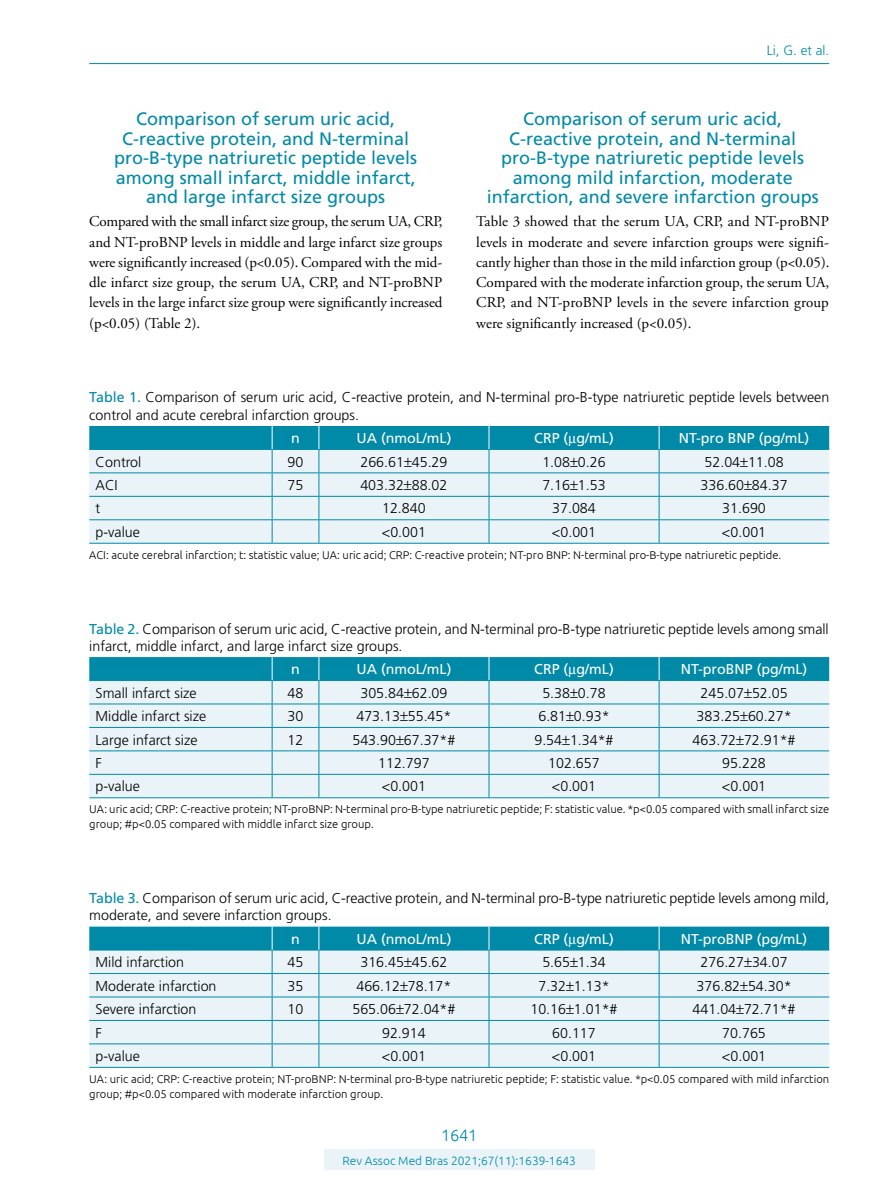
<style>
.page{position:relative;width:893px;height:1191px;background:#fff}
.page>*{position:absolute;margin:0;border:0;box-sizing:border-box;transform-origin:0 0}
.t1{font:18px/19.5px "Frutiger LT Std";color:#008aa8;text-align:center}
.t2{font:300 16.5px "Ubuntu";color:#008aa8}
.t3{font:15px/20.2px "Adobe Garamond Pro";color:#000;text-align:justify}
.t4{font:300 14.25px/17.1px "Frutiger LT Std";color:#000}
.t5{font:14.25px "Frutiger LT Std";color:#fff}
.t6{font:300 13.5px "Frutiger LT Std";color:#008aa8}
.t7{font:300 12px "Ubuntu";color:#008aa8}
.t8{font:300 11.25px/15px "Ubuntu";color:#000}
.s1{font-weight:400;color:#008aa8}
</style>
<div class="page">
<hr style="left:89px;top:63px;width:740px;height:1px;background:#008aa8">
<div style="left:324px;top:1149px;width:270px;height:21px;background:#eaf3f7"></div>
<hr style="left:89px;top:543px;width:183px;height:1px;background:#008aa8">
<hr style="left:272px;top:543px;width:47px;height:1px;background:#008aa8">
<hr style="left:319px;top:543px;width:170px;height:1px;background:#008aa8">
<hr style="left:489px;top:543px;width:170px;height:1px;background:#008aa8">
<hr style="left:659px;top:543px;width:170px;height:1px;background:#008aa8">
<hr style="left:89px;top:797px;width:183px;height:1px;background:#008aa8">
<hr style="left:272px;top:797px;width:47px;height:1px;background:#008aa8">
<hr style="left:319px;top:797px;width:170px;height:1px;background:#008aa8">
<hr style="left:489px;top:797px;width:170px;height:1px;background:#008aa8">
<hr style="left:659px;top:797px;width:170px;height:1px;background:#008aa8">
<hr style="left:89px;top:1067px;width:183px;height:1px;background:#008aa8">
<hr style="left:272px;top:1067px;width:47px;height:1px;background:#008aa8">
<hr style="left:319px;top:1067px;width:170px;height:1px;background:#008aa8">
<hr style="left:489px;top:1067px;width:170px;height:1px;background:#008aa8">
<hr style="left:659px;top:1067px;width:170px;height:1px;background:#008aa8">
<svg style="left:89px;top:426px;width:740px;height:117px;background:#b2dae4"></svg>
<svg style="left:89px;top:657px;width:740px;height:140px;background:#b9dde6"></svg>
<svg style="left:89px;top:926px;width:740px;height:141px;background:#badde6"></svg>
<p class="t1" style="left:114px;top:109px;width:305px">Comparison of serum uric acid, C-reactive protein, and N-terminal pro-B-type natriuretic peptide levels among small infarct, middle infarct, and large infarct size groups</p>
<p class="t3" style="left:89px;top:212px;width:355px">Compared with the small infarct size group, the serum UA, CRP, and NT-proBNP levels in middle and large infarct size groups were significantly increased (p&lt;0.05). Compared with the mid&shy;dle infarct size group, the serum UA, CRP, and NT-proBNP levels in the large infarct size group were significantly increased (p&lt;0.05) (Table 2).</p>
<p class="t6" style="left:767px;top:42px;width:64px">Li, G. et al.</p>
<p class="t1" style="left:487px;top:109px;width:334px">Comparison of serum uric acid, C-reactive protein, and N-terminal pro-B-type natriuretic peptide levels among mild infarction, moderate infarction, and severe infarction groups</p>
<p class="t3" style="left:476px;top:212px;width:355px">Table 3 showed that the serum UA, CRP, and NT-proBNP levels in moderate and severe infarction groups were signifi&shy;cantly higher than those in the mild infarction group (p&lt;0.05).<br>Compared with the moderate infarction group, the serum UA, CRP, and NT-proBNP levels in the severe infarction group were significantly increased (p&lt;0.05).</p>
<p class="t4" style="left:89px;top:389px;width:741px"><span class="s1">Table 1.</span> Comparison of serum uric acid, C-reactive protein, and N-terminal pro-B-type natriuretic peptide levels between control and acute cerebral infarction groups.</p>
<p class="t5" style="left:291px;top:430px;width:10px">n</p>
<p class="t5" style="left:356px;top:430px;width:96px">UA (nmoL/mL)</p>
<p class="t5" style="left:534px;top:430px;width:81px">CRP ( g/mL)</p>
<p class="t5" style="left:679px;top:430px;width:132px">NT-pro BNP (pg/mL)</p>
<p class="t4" style="left:96px;top:453px;width:47px">Control</p>
<p class="t4" style="left:288px;top:453px;width:17px">90</p>
<p class="t4" style="left:360px;top:453px;width:89px">266.61 45.29</p>
<p class="t4" style="left:542px;top:453px;width:65px">1.08 0.26</p>
<p class="t4" style="left:704px;top:453px;width:81px">52.04 11.08</p>
<p class="t4" style="left:96px;top:477px;width:24px">ACI</p>
<p class="t4" style="left:288px;top:477px;width:17px">75</p>
<p class="t4" style="left:360px;top:477px;width:89px">403.32 88.02</p>
<p class="t4" style="left:542px;top:477px;width:65px">7.16 1.53</p>
<p class="t4" style="left:701px;top:477px;width:89px">336.60 84.37</p>
<p class="t4" style="left:96px;top:500px;width:6px">t</p>
<p class="t4" style="left:382px;top:500px;width:45px">12.840</p>
<p class="t4" style="left:552px;top:500px;width:45px">37.084</p>
<p class="t4" style="left:722px;top:500px;width:45px">31.690</p>
<p class="t4" style="left:96px;top:523px;width:46px">p-value</p>
<p class="t4" style="left:382px;top:523px;width:46px">&lt;0.001</p>
<p class="t4" style="left:552px;top:523px;width:46px">&lt;0.001</p>
<p class="t4" style="left:722px;top:523px;width:46px">&lt;0.001</p>
<p class="t8" style="left:89px;top:547px;width:694px">ACI: acute cerebral infarction; t: statistic value; UA: uric acid; CRP: C-reactive protein; NT-pro BNP: N-terminal pro-B-type natriuretic peptide.</p>
<p class="t4" style="left:89px;top:620px;width:741px"><span class="s1">Table 2.</span> Comparison of serum uric acid, C-reactive protein, and N-terminal pro-B-type natriuretic peptide levels among small infarct, middle infarct, and large infarct size groups.</p>
<p class="t5" style="left:291px;top:661px;width:10px">n</p>
<p class="t5" style="left:356px;top:661px;width:96px">UA (nmoL/mL)</p>
<p class="t5" style="left:534px;top:661px;width:81px">CRP ( g/mL)</p>
<p class="t5" style="left:681px;top:661px;width:128px">NT-proBNP (pg/mL)</p>
<p class="t4" style="left:96px;top:684px;width:103px">Small infarct size</p>
<p class="t4" style="left:288px;top:684px;width:17px">48</p>
<p class="t4" style="left:360px;top:684px;width:89px">305.84 62.09</p>
<p class="t4" style="left:542px;top:684px;width:65px">5.38 0.78</p>
<p class="t4" style="left:701px;top:684px;width:89px">245.07 52.05</p>
<p class="t4" style="left:96px;top:708px;width:112px">Middle infarct size</p>
<p class="t4" style="left:288px;top:708px;width:17px">30</p>
<p class="t4" style="left:356px;top:708px;width:96px">473.13 55.45*</p>
<p class="t4" style="left:538px;top:708px;width:73px">6.81 0.93*</p>
<p class="t4" style="left:697px;top:708px;width:96px">383.25 60.27*</p>
<p class="t4" style="left:96px;top:731px;width:103px">Large infarct size</p>
<p class="t4" style="left:288px;top:731px;width:17px">12</p>
<p class="t4" style="left:352px;top:731px;width:104px">543.90 67.37*#</p>
<p class="t4" style="left:534px;top:731px;width:81px">9.54 1.34*#</p>
<p class="t4" style="left:693px;top:731px;width:104px">463.72 72.91*#</p>
<p class="t4" style="left:96px;top:754px;width:8px">F</p>
<p class="t4" style="left:378px;top:754px;width:53px">112.797</p>
<p class="t4" style="left:548px;top:754px;width:53px">102.657</p>
<p class="t4" style="left:722px;top:754px;width:45px">95.228</p>
<p class="t4" style="left:96px;top:778px;width:46px">p-value</p>
<p class="t4" style="left:382px;top:778px;width:46px">&lt;0.001</p>
<p class="t4" style="left:552px;top:778px;width:46px">&lt;0.001</p>
<p class="t4" style="left:722px;top:778px;width:46px">&lt;0.001</p>
<p class="t8" style="left:89px;top:801px;width:741px">UA: uric acid; CRP: C-reactive protein; NT-proBNP: N-terminal pro-B-type natriuretic peptide; F: statistic value. *p&lt;0.05 compared with small infarct size group; #p&lt;0.05 compared with middle infarct size group.</p>
<p class="t4" style="left:89px;top:890px;width:742px"><span class="s1">Table 3.</span> Comparison of serum uric acid, C-reactive protein, and N-terminal pro-B-type natriuretic peptide levels among mild, moderate, and severe infarction groups.</p>
<p class="t5" style="left:291px;top:930px;width:10px">n</p>
<p class="t5" style="left:356px;top:930px;width:96px">UA (nmoL/mL)</p>
<p class="t5" style="left:534px;top:930px;width:81px">CRP ( g/mL)</p>
<p class="t5" style="left:681px;top:930px;width:128px">NT-proBNP (pg/mL)</p>
<p class="t4" style="left:96px;top:954px;width:90px">Mild infarction</p>
<p class="t4" style="left:288px;top:954px;width:17px">45</p>
<p class="t4" style="left:360px;top:954px;width:89px">316.45 45.62</p>
<p class="t4" style="left:542px;top:954px;width:65px">5.65 1.34</p>
<p class="t4" style="left:701px;top:954px;width:89px">276.27 34.07</p>
<p class="t4" style="left:96px;top:977px;width:122px">Moderate infarction</p>
<p class="t4" style="left:288px;top:977px;width:17px">35</p>
<p class="t4" style="left:356px;top:977px;width:96px">466.12 78.17*</p>
<p class="t4" style="left:538px;top:977px;width:73px">7.32 1.13*</p>
<p class="t4" style="left:697px;top:977px;width:96px">376.82 54.30*</p>
<p class="t4" style="left:96px;top:1000px;width:102px">Severe infarction</p>
<p class="t4" style="left:288px;top:1000px;width:17px">10</p>
<p class="t4" style="left:352px;top:1000px;width:104px">565.06 72.04*#</p>
<p class="t4" style="left:530px;top:1000px;width:89px">10.16 1.01*#</p>
<p class="t4" style="left:693px;top:1000px;width:104px">441.04 72.71*#</p>
<p class="t4" style="left:96px;top:1024px;width:8px">F</p>
<p class="t4" style="left:382px;top:1024px;width:45px">92.914</p>
<p class="t4" style="left:552px;top:1024px;width:45px">60.117</p>
<p class="t4" style="left:722px;top:1024px;width:45px">70.765</p>
<p class="t4" style="left:96px;top:1047px;width:46px">p-value</p>
<p class="t4" style="left:382px;top:1047px;width:46px">&lt;0.001</p>
<p class="t4" style="left:552px;top:1047px;width:46px">&lt;0.001</p>
<p class="t4" style="left:722px;top:1047px;width:46px">&lt;0.001</p>
<p class="t8" style="left:89px;top:1071px;width:741px">UA: uric acid; CRP: C-reactive protein; NT-proBNP: N-terminal pro-B-type natriuretic peptide; F: statistic value. *p&lt;0.05 compared with mild infarction group; #p&lt;0.05 compared with moderate infarction group.</p>
<p class="t2" style="left:441px;top:1125px;width:38px">1641</p>
<p class="t7" style="left:342px;top:1153px;width:235px">Rev Assoc Med Bras 2021;67(11):1639-1643</p>
</div>
